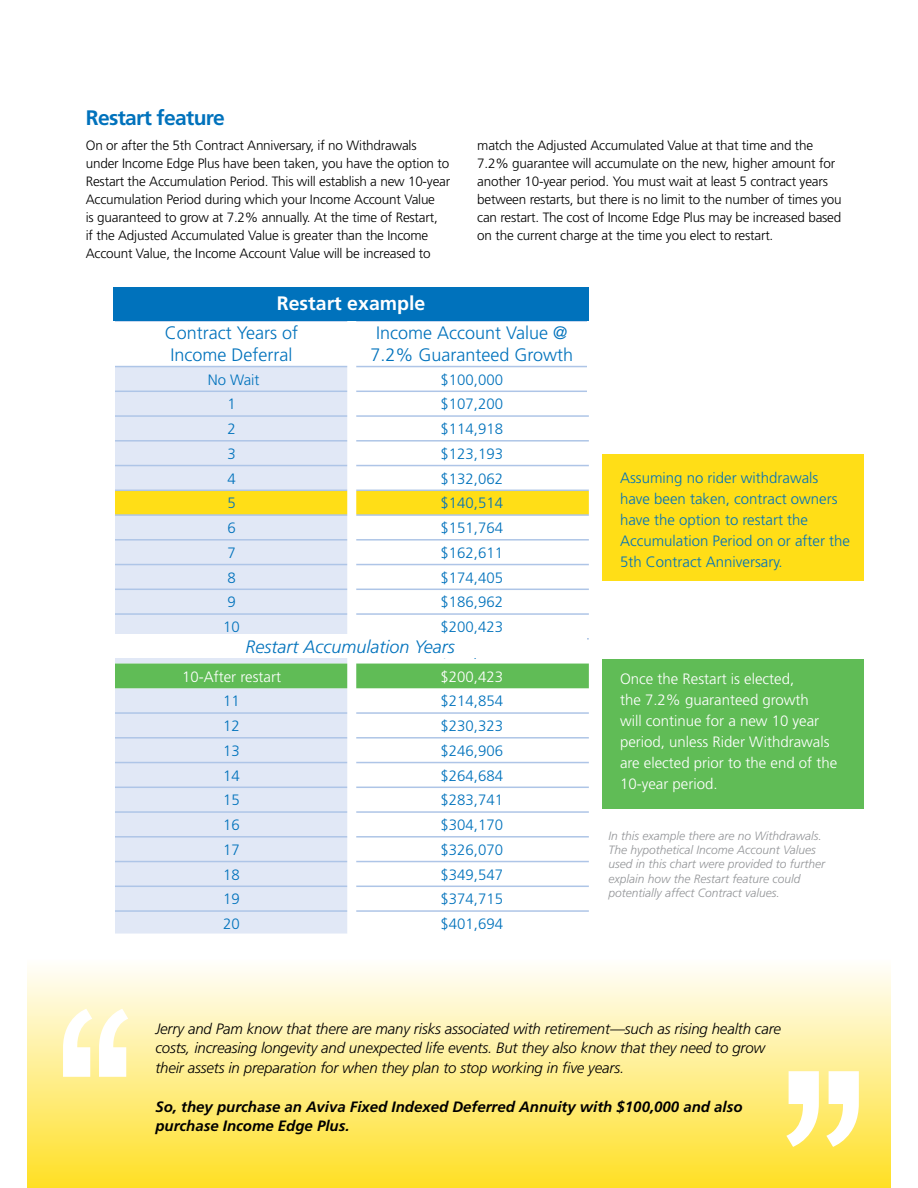
<style>
.page{position:relative;width:918px;height:1188px;background:#fff}
.page>*{position:absolute;margin:0;border:0;box-sizing:border-box;transform-origin:0 0}
.t1{font:700 21px "Frutiger LT Std";letter-spacing:-.03em;color:#0072bc}
.t2{font:700 19.5px "Frutiger LT Std";color:#fff}
.t3{font:300 18px/21.6px "Frutiger LT Std";color:#0072bc;text-align:center}
.t4{font:italic 300 18px "Frutiger LT Std";color:#0072bc}
.t5{font:300 15px/21px "Frutiger LT Std";color:#0072bc}
.t6{font:italic 300 15px/19.5px "Frutiger LT Std";letter-spacing:-.01em;color:#000}
.t7{font:300 15px/21px "Frutiger LT Std";color:#fff}
.t8{font:italic 700 15px/19.5px "Frutiger LT Std";color:#000}
.t9{font:300 13.5px/18px "Frutiger LT Std";letter-spacing:-.015em;color:#000}
.t10{font:italic 300 12px/14.4px "Frutiger LT Std";color:#939598}
</style>
<div class="page">
<div style="left:115px;top:367px;width:232px;height:567px;background:#e1e8f6"></div>
<svg style="left:356px;top:367px;width:233px;height:519px"></svg>
<div style="left:115px;top:491px;width:474px;height:23px;background:#ffde17"></div>
<div style="left:115px;top:664px;width:474px;height:24px;background:#60bc56"></div>
<hr style="left:114px;top:391px;width:238px;height:1px;background:#aec5e7">
<hr style="left:352px;top:391px;width:238px;height:1px;background:#aec5e7">
<hr style="left:114px;top:415px;width:238px;height:2px;background:#aec5e7">
<hr style="left:352px;top:415px;width:238px;height:2px;background:#aec5e7">
<hr style="left:114px;top:440px;width:238px;height:2px;background:#aec5e7">
<hr style="left:352px;top:440px;width:238px;height:2px;background:#aec5e7">
<hr style="left:114px;top:465px;width:238px;height:1px;background:#aec5e7">
<hr style="left:352px;top:465px;width:238px;height:1px;background:#aec5e7">
<hr style="left:114px;top:490px;width:238px;height:1px;background:#aec5e7">
<hr style="left:352px;top:490px;width:238px;height:1px;background:#aec5e7">
<hr style="left:114px;top:514px;width:238px;height:2px;background:#aec5e7">
<hr style="left:352px;top:514px;width:238px;height:2px;background:#aec5e7">
<hr style="left:114px;top:539px;width:238px;height:2px;background:#aec5e7">
<hr style="left:352px;top:539px;width:238px;height:2px;background:#aec5e7">
<hr style="left:114px;top:564px;width:238px;height:1px;background:#aec5e7">
<hr style="left:352px;top:564px;width:238px;height:1px;background:#aec5e7">
<hr style="left:114px;top:589px;width:238px;height:1px;background:#aec5e7">
<hr style="left:352px;top:589px;width:238px;height:1px;background:#aec5e7">
<hr style="left:114px;top:613px;width:238px;height:2px;background:#aec5e7">
<hr style="left:352px;top:613px;width:238px;height:2px;background:#aec5e7">
<hr style="left:352px;top:638px;width:238px;height:2px;background:#aec5e7">
<hr style="left:114px;top:712px;width:238px;height:2px;background:#aec5e7">
<hr style="left:352px;top:712px;width:238px;height:2px;background:#aec5e7">
<hr style="left:114px;top:737px;width:238px;height:2px;background:#aec5e7">
<hr style="left:352px;top:737px;width:238px;height:2px;background:#aec5e7">
<hr style="left:114px;top:762px;width:238px;height:1px;background:#aec5e7">
<hr style="left:352px;top:762px;width:238px;height:1px;background:#aec5e7">
<hr style="left:114px;top:787px;width:238px;height:1px;background:#aec5e7">
<hr style="left:352px;top:787px;width:238px;height:1px;background:#aec5e7">
<hr style="left:114px;top:811px;width:238px;height:2px;background:#aec5e7">
<hr style="left:352px;top:811px;width:238px;height:2px;background:#aec5e7">
<hr style="left:114px;top:836px;width:238px;height:2px;background:#aec5e7">
<hr style="left:352px;top:836px;width:238px;height:2px;background:#aec5e7">
<hr style="left:114px;top:861px;width:238px;height:1px;background:#aec5e7">
<hr style="left:352px;top:861px;width:238px;height:1px;background:#aec5e7">
<hr style="left:114px;top:886px;width:238px;height:1px;background:#aec5e7">
<hr style="left:352px;top:886px;width:238px;height:1px;background:#aec5e7">
<hr style="left:114px;top:910px;width:238px;height:2px;background:#aec5e7">
<hr style="left:352px;top:910px;width:238px;height:2px;background:#aec5e7">
<div style="left:109px;top:317px;width:243px;height:5px;background:#c6d6ee"></div>
<div style="left:352px;top:317px;width:242px;height:5px;background:#c6d6ee"></div>
<hr style="left:109px;top:366px;width:243px;height:1px;background:#aec5e7">
<hr style="left:352px;top:366px;width:242px;height:1px;background:#aec5e7">
<div style="left:589px;top:294px;width:9px;height:673px;background:#fff"></div>
<div style="left:73px;top:310px;width:42px;height:661px;background:#fff"></div>
<div style="left:587px;top:295px;width:42px;height:101px;background:#fff"></div>
<div style="left:603px;top:659px;width:261px;height:150px;background:#60bc56"></div>
<div style="left:603px;top:455px;width:261px;height:126px;background:#ffde17"></div>
<div style="left:347px;top:318px;width:9px;height:657px;background:#fff"></div>
<div style="left:114px;top:288px;width:475px;height:33px;background:#0072bc"></div>
<div style="left:113px;top:635px;width:474px;height:23px;background:#fff"></div>
<div style="left:27px;top:959px;width:864px;height:229px;background:linear-gradient(to bottom,#fffefd,#ffdf24)"></div>
<svg style="left:63px;top:1009px;width:29px;height:68px"></svg>
<svg style="left:99px;top:1009px;width:29px;height:68px"></svg>
<svg style="left:826px;top:1071px;width:33px;height:76px"></svg>
<svg style="left:786px;top:1071px;width:33px;height:76px"></svg>
<h1 class="t1" style="left:86px;top:105px;width:141px">Restart feature</h1>
<p class="t9" style="left:86px;top:137px;width:366px">On or after the 5th Contract Anniversary, if no Withdrawals under Income Edge Plus have been taken, you have the option to Restart the Accumulation Period. This will establish a new 10-year Accumulation Period during which your Income Account Value<br>is guaranteed to grow at 7.2% annually. At the time of Restart,<br>if the Adjusted Accumulated Value is greater than the Income Account Value, the Income Account Value will be increased to</p>
<p class="t9" style="left:477px;top:137px;width:366px">match the Adjusted Accumulated Value at that time and the 7.2% guarantee will accumulate on the new, higher amount for another 10-year period. You must wait at least 5 contract years between restarts, but there is no limit to the number of times you can restart. The cost of Income Edge Plus may be increased based on the current charge at the time you elect to restart.</p>
<h2 class="t2" style="left:277px;top:292px;width:150px">Restart example</h2>
<h3 class="t3" style="left:165px;top:322px;width:135px">Contract Years of<br>Income Deferral</h3>
<h3 class="t3" style="left:371px;top:322px;width:204px">Income Account Value @<br>7.2% Guaranteed Growth</h3>
<p class="t5" style="left:208px;top:369px;width:53px">No Wait</p>
<p class="t5" style="left:441px;top:369px;width:64px">$100,000</p>
<p class="t5" style="left:227px;top:394px;width:10px">1</p>
<p class="t5" style="left:441px;top:394px;width:64px">$107,200</p>
<p class="t5" style="left:227px;top:419px;width:10px">2</p>
<p class="t5" style="left:441px;top:419px;width:64px">$114,918</p>
<p class="t5" style="left:227px;top:443px;width:10px">3</p>
<p class="t5" style="left:441px;top:443px;width:64px">$123,193</p>
<p class="t5" style="left:227px;top:468px;width:10px">4</p>
<p class="t5" style="left:441px;top:468px;width:64px">$132,062</p>
<p class="t5" style="left:227px;top:493px;width:10px">5</p>
<p class="t5" style="left:441px;top:493px;width:64px">$140,514</p>
<p class="t5" style="left:227px;top:518px;width:10px">6</p>
<p class="t5" style="left:441px;top:518px;width:64px">$151,764</p>
<p class="t5" style="left:227px;top:542px;width:10px">7</p>
<p class="t5" style="left:441px;top:542px;width:64px">$162,611</p>
<p class="t5" style="left:227px;top:567px;width:10px">8</p>
<p class="t5" style="left:441px;top:567px;width:64px">$174,405</p>
<p class="t5" style="left:227px;top:592px;width:10px">9</p>
<p class="t5" style="left:441px;top:592px;width:64px">$186,962</p>
<p class="t5" style="left:223px;top:617px;width:18px">10</p>
<p class="t5" style="left:441px;top:617px;width:64px">$200,423</p>
<p class="t7" style="left:182px;top:666px;width:100px">10-After restart</p>
<p class="t7" style="left:441px;top:666px;width:64px">$200,423</p>
<p class="t5" style="left:223px;top:691px;width:18px">11</p>
<p class="t5" style="left:441px;top:691px;width:64px">$214,854</p>
<p class="t5" style="left:223px;top:716px;width:18px">12</p>
<p class="t5" style="left:441px;top:716px;width:64px">$230,323</p>
<p class="t5" style="left:223px;top:740px;width:18px">13</p>
<p class="t5" style="left:441px;top:740px;width:64px">$246,906</p>
<p class="t5" style="left:223px;top:765px;width:18px">14</p>
<p class="t5" style="left:441px;top:765px;width:64px">$264,684</p>
<p class="t5" style="left:223px;top:790px;width:18px">15</p>
<p class="t5" style="left:441px;top:790px;width:64px">$283,741</p>
<p class="t5" style="left:223px;top:815px;width:18px">16</p>
<p class="t5" style="left:441px;top:815px;width:64px">$304,170</p>
<p class="t5" style="left:223px;top:839px;width:18px">17</p>
<p class="t5" style="left:441px;top:839px;width:64px">$326,070</p>
<p class="t5" style="left:223px;top:864px;width:18px">18</p>
<p class="t5" style="left:441px;top:864px;width:64px">$349,547</p>
<p class="t5" style="left:223px;top:889px;width:18px">19</p>
<p class="t5" style="left:441px;top:889px;width:64px">$374,715</p>
<p class="t5" style="left:223px;top:914px;width:18px">20</p>
<p class="t5" style="left:441px;top:914px;width:64px">$401,694</p>
<h3 class="t4" style="left:246px;top:636px;width:211px">Restart Accumulation Years</h3>
<p class="t5" style="left:620px;top:468px;width:232px">Assuming no rider withdrawals have been taken, contract owners have the option to restart the<br>Accumulation Period on or after the<br>5th Contract Anniversary.</p>
<p class="t7" style="left:620px;top:669px;width:219px">Once the Restart is elected,<br>the 7.2% guaranteed growth<br>will continue for a new 10 year period, unless Rider Withdrawals are elected prior to the end of the<br>10-year period.</p>
<p class="t10" style="left:608px;top:828px;width:218px">In this example there are no Withdrawals.<br>The hypothetical Income Account Values used in this chart were provided to further explain how the Restart feature could potentially affect Contract values.</p>
<p class="t6" style="left:155px;top:1019px;width:627px">Jerry and Pam know that there are many risks associated with retirement—such as rising health care costs, increasing longevity and unexpected life events. But they also know that they need to grow their assets in preparation for when they plan to stop working in five years.</p>
<p class="t8" style="left:155px;top:1097px;width:589px">So, they purchase an Aviva Fixed Indexed Deferred Annuity with $100,000 and also purchase Income Edge Plus.</p>
</div>
